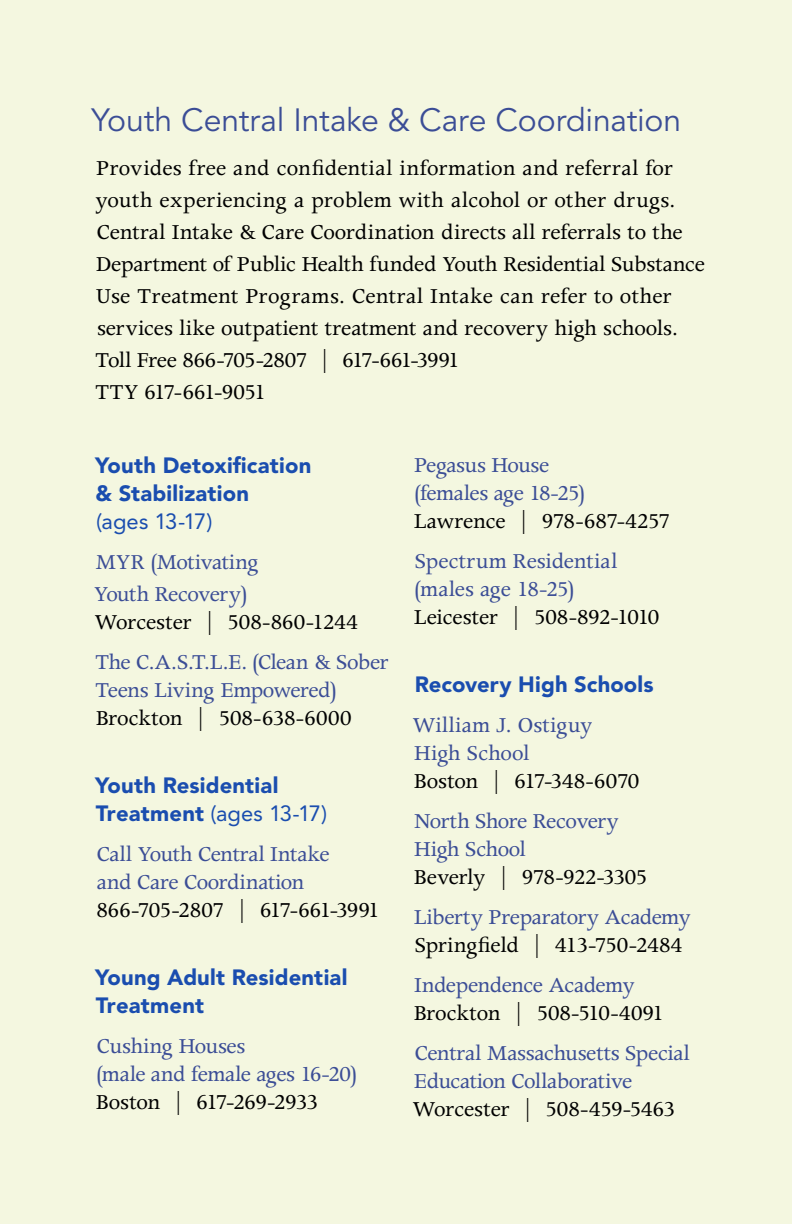
<style>
.page{position:relative;width:792px;height:1224px;background:#f4f7e0}
.page>*{position:absolute;margin:0;border:0;box-sizing:border-box;transform-origin:0 0}
.t1{font:32px "Avenir LT Std";letter-spacing:-.005em;color:#3b4d96}
.t2{font:24px/32px "Apollo MT Std";letter-spacing:-.01em;color:#000}
.t3{font:24px/28px "Apollo MT Std";letter-spacing:-.025em;color:#3b4d96}
.t4{font:24px/28px "Apollo MT Std";letter-spacing:-.005em;color:#3b4d96}
.t5{font:900 22px/28px "Avenir LT Std";letter-spacing:.005em;color:#1a4daf}
.t6{font:22px "Avenir LT Std";letter-spacing:.005em;color:#1a4daf}
.s1{font-weight:400}
</style>
<div class="page">
<h1 class="t1" style="left:91px;top:102px;width:591px">Youth Central Intake &amp; Care Coordination</h1>
<p class="t2" style="left:95px;top:153px;width:611px">Provides free and confidential information and referral for youth experiencing a problem with alcohol or other drugs.<br>Central Intake &amp; Care Coordination directs all referrals to the Department of Public Health funded Youth Residential Substance Use Treatment Programs. Central Intake can refer to other services like outpatient treatment and recovery high schools.<br>Toll Free 866-705-2807 | 617-661-3991<br>TTY 617-661-9051</p>
<p class="t5" style="left:95px;top:451px;width:218px">Youth Detoxification &amp; Stabilization</p>
<p class="t6" style="left:96px;top:508px;width:118px">(ages 13-17)</p>
<p class="t3" style="left:94px;top:547px;width:167px;line-height:32px">MYR (Motivating<br>Youth Recovery)</p>
<p class="t2" style="left:95px;top:607px;width:265px">Worcester | 508-860-1244</p>
<p class="t3" style="left:95px;top:649px;width:295px">The C.A.S.T.L.E. (Clean &amp; Sober<br>Teens Living Empowered)</p>
<p class="t2" style="left:96px;top:703px;width:257px">Brockton | 508-638-6000</p>
<p class="t5" style="left:95px;top:771px;width:234px">Youth Residential<br>Treatment <span class="s1">(ages 13-17)</span></p>
<p class="t3" style="left:97px;top:841px;width:235px">Call Youth Central Intake and Care Coordination</p>
<p class="t2" style="left:97px;top:895px;width:285px">866-705-2807 | 617-661-3991</p>
<p class="t5" style="left:95px;top:963px;width:254px">Young Adult Residential<br>Treatment</p>
<p class="t3" style="left:97px;top:1033px;width:261px">Cushing Houses<br>(male and female ages 16-20)</p>
<p class="t2" style="left:96px;top:1087px;width:224px">Boston | 617-269-2933</p>
<p class="t3" style="left:414px;top:452px;width:172px">Pegasus House (females age 18-25)</p>
<p class="t2" style="left:414px;top:506px;width:258px">Lawrence | 978-687-4257</p>
<p class="t3" style="left:415px;top:548px;width:204px">Spectrum Residential (males age 18-25)</p>
<p class="t2" style="left:414px;top:602px;width:247px">Leicester | 508-892-1010</p>
<p class="t5" style="left:415px;top:670px;width:240px">Recovery High Schools</p>
<p class="t4" style="left:413px;top:712px;width:182px">William J. Ostiguy<br>High School</p>
<p class="t2" style="left:414px;top:766px;width:227px">Boston | 617-348-6070</p>
<p class="t3" style="left:414px;top:808px;width:207px">North Shore Recovery<br>High School</p>
<p class="t2" style="left:414px;top:862px;width:235px">Beverly | 978-922-3305</p>
<p class="t3" style="left:414px;top:904px;width:279px">Liberty Preparatory Academy</p>
<p class="t2" style="left:415px;top:930px;width:269px">Springfield | 413-750-2484</p>
<p class="t3" style="left:414px;top:972px;width:222px">Independence Academy</p>
<p class="t2" style="left:414px;top:998px;width:252px">Brockton | 508-510-4091</p>
<p class="t3" style="left:414px;top:1040px;width:278px">Central Massachusetts Special<br>Education Collaborative</p>
<p class="t2" style="left:413px;top:1094px;width:264px">Worcester | 508-459-5463</p>
</div>
